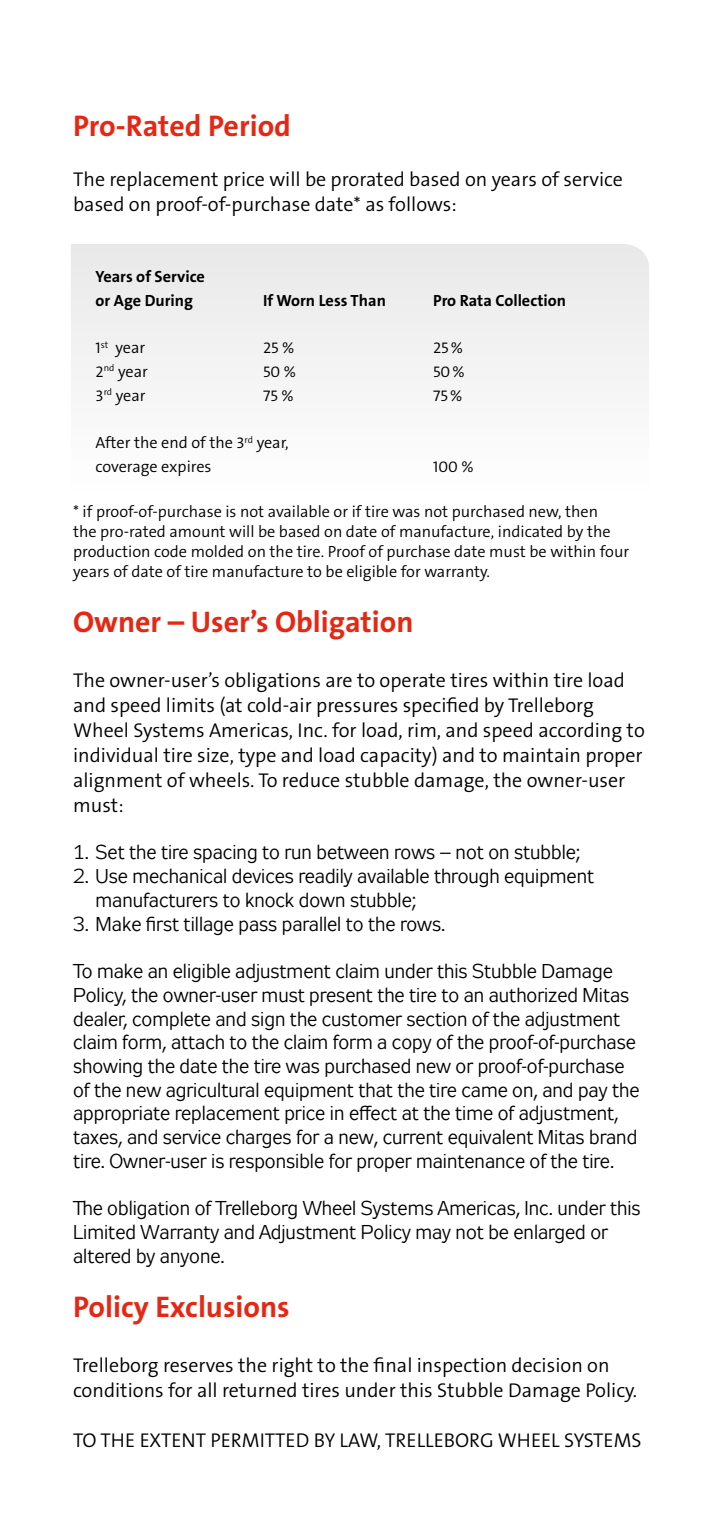
<style>
.page{position:relative;width:720px;height:1530px;background:#fff}
.page>*{position:absolute;margin:0;border:0;box-sizing:border-box;transform-origin:0 0}
.t1{font:30px "The Sans W7 Bld";color:#e52713}
.t2{font:20px/23.8px "Zeppelin 31";color:#000}
.t3{font:20px/25px "The Sans W4 Se Lig";color:#000}
.t4{font:16.25px/20px "The Sans W4 Se Lig";color:#000}
.t5{font:16.25px/23.8px "The Sans W7 Bld";color:#000}
</style>
<div class="page">
<div style="left:71px;top:244px;width:578px;height:137px;background:#efefef"></div>
<h1 class="t1" style="left:73px;top:106px;width:219px">Pro-Rated Period</h1>
<p class="t3" style="left:73px;top:166px;width:551px">The replacement price will be prorated based on years of service based on proof-of-purchase date* as follows:</p>
<p class="t5" style="left:96px;top:265px;width:111px">Years of Service or Age During</p>
<p class="t5" style="left:263px;top:288px;width:124px">If Worn Less Than</p>
<p class="t5" style="left:433px;top:288px;width:134px">Pro Rata Collection</p>
<p class="t4" style="left:96px;top:338px;width:51px">1<sup>st</sup> year</p>
<p class="t4" style="left:263px;top:338px;width:33px">25 %</p>
<p class="t4" style="left:433px;top:338px;width:31px">25%</p>
<p class="t4" style="left:96px;top:361px;width:54px">2<sup>nd</sup> year</p>
<p class="t4" style="left:263px;top:361px;width:34px">50 %</p>
<p class="t4" style="left:433px;top:361px;width:33px">50%</p>
<p class="t4" style="left:96px;top:385px;width:51px">3<sup>rd</sup> year</p>
<p class="t4" style="left:263px;top:385px;width:32px">75 %</p>
<p class="t4" style="left:433px;top:385px;width:31px">75%</p>
<p class="t4" style="left:96px;top:431px;width:195px;line-height:23.8px">After the end of the 3<sup>rd</sup> year, coverage expires</p>
<p class="t4" style="left:433px;top:456px;width:42px">100 %</p>
<p class="t4" style="left:73px;top:501px;width:558px">* if proof-of-purchase is not available or if tire was not purchased new, then<br>the pro-rated amount will be based on date of manufacture, indicated by the production code molded on the tire. Proof of purchase date must be within four years of date of tire manufacture to be eligible for warranty.</p>
<h1 class="t1" style="left:73px;top:602px;width:342px">Owner – User’s Obligation</h1>
<p class="t3" style="left:73px;top:668px;width:573px">The owner-user’s obligations are to operate tires within tire load and speed limits (at cold-air pressures specified by Trelleborg Wheel Systems Americas, Inc. for load, rim, and speed according to individual tire size, type and load capacity) and to maintain proper alignment of wheels. To reduce stubble damage, the owner-user must:</p>
<p class="t2" style="left:73px;top:842px;width:509px">1. Set the tire spacing to run between rows – not on stubble;</p>
<p class="t2" style="left:96px;top:866px;width:500px;text-indent:-22px">2. Use mechanical devices readily available through equipment manufacturers to knock down stubble;</p>
<p class="t2" style="left:73px;top:914px;width:374px">3. Make first tillage pass parallel to the rows.</p>
<p class="t2" style="left:73px;top:961px;width:568px">To make an eligible adjustment claim under this Stubble Damage Policy, the owner-user must present the tire to an authorized Mitas dealer, complete and sign the customer section of the adjustment claim form, attach to the claim form a copy of the proof-of-purchase showing the date the tire was purchased new or proof-of-purchase of the new agricultural equipment that the tire came on, and pay the appropriate replacement price in effect at the time of adjustment, taxes, and service charges for a new, current equivalent Mitas brand tire. Owner-user is responsible for proper maintenance of the tire.</p>
<p class="t2" style="left:73px;top:1199px;width:569px">The obligation of Trelleborg Wheel Systems Americas, Inc. under this<br>Limited Warranty and Adjustment Policy may not be enlarged or altered by anyone.</p>
<h1 class="t1" style="left:73px;top:1287px;width:218px">Policy Exclusions</h1>
<p class="t3" style="left:73px;top:1353px;width:566px">Trelleborg reserves the right to the final inspection decision on conditions for all returned tires under this Stubble Damage Policy.</p>
<p class="t3" style="left:73px;top:1428px;width:570px">TO THE EXTENT PERMITTED BY LAW, TRELLEBORG WHEEL SYSTEMS</p>
</div>
